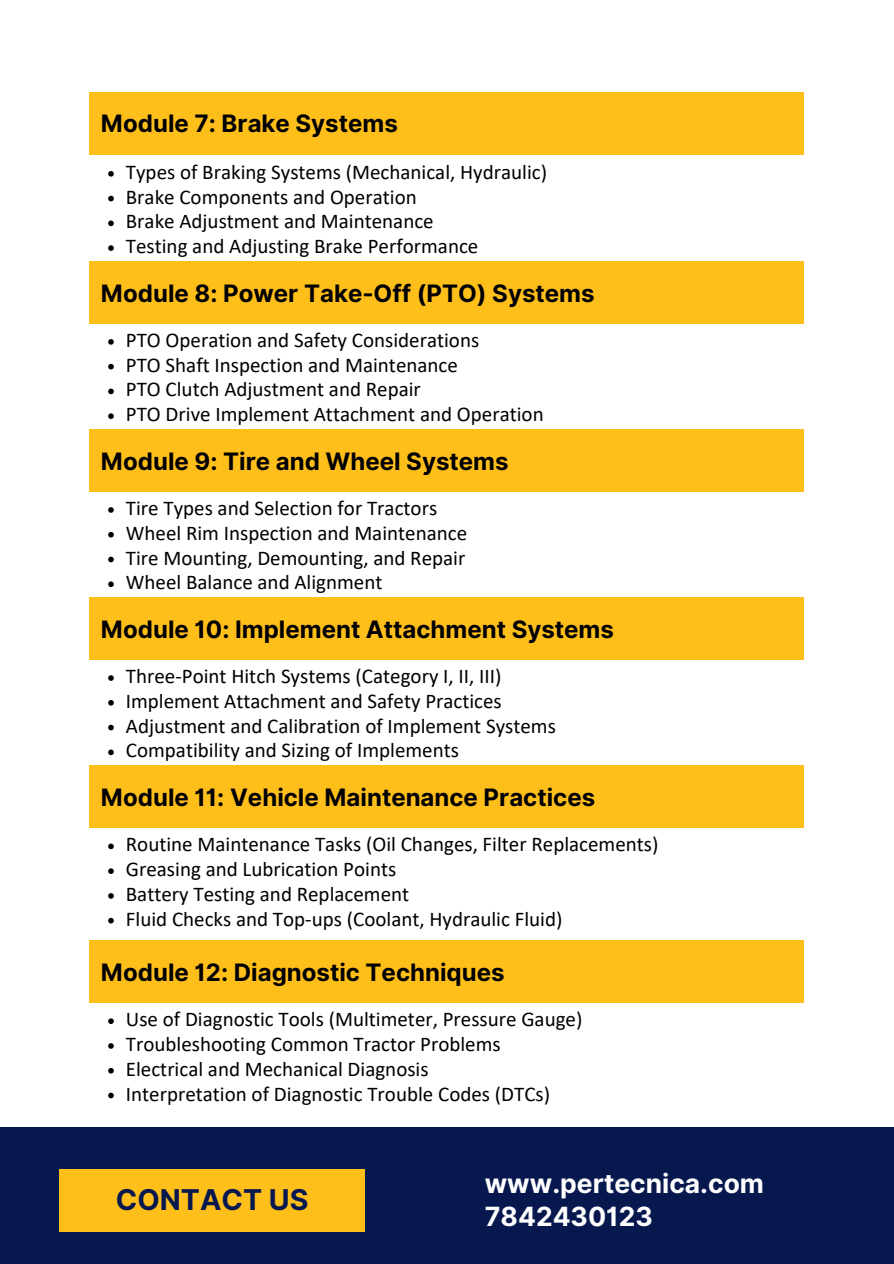
<style>
.page{position:relative;width:894px;height:1264px;background:#fff}
.page>*{position:absolute;margin:0;border:0;box-sizing:border-box;transform-origin:0 0}
.t1{font:700 28.65px "Inter";color:#06184e}
.t2{font:700 26.4px "Inter";color:#fff}
.t3{font:700 24px "Inter";color:#000}
.t4{font:21px "Calibri";color:#000}
</style>
<div class="page">
<div style="left:0;top:1126px;width:893px;height:137px;background:#06184e"></div>
<div style="left:59px;top:1169px;width:306px;height:62px;background:#ffbf1b"></div>
<div style="left:89px;top:93px;width:715px;height:62px;background:#ffbf1b"></div>
<svg style="left:108px;top:171px;width:6px;height:6px"></svg>
<svg style="left:108px;top:196px;width:6px;height:5px"></svg>
<svg style="left:108px;top:220px;width:6px;height:6px"></svg>
<svg style="left:108px;top:245px;width:6px;height:6px"></svg>
<div style="left:89px;top:261px;width:715px;height:62px;background:#ffbf1b"></div>
<svg style="left:108px;top:339px;width:6px;height:6px"></svg>
<svg style="left:108px;top:364px;width:6px;height:5px"></svg>
<svg style="left:108px;top:388px;width:6px;height:6px"></svg>
<svg style="left:108px;top:413px;width:6px;height:6px"></svg>
<div style="left:89px;top:429px;width:715px;height:62px;background:#ffbf1b"></div>
<svg style="left:108px;top:507px;width:6px;height:6px"></svg>
<svg style="left:108px;top:532px;width:6px;height:5px"></svg>
<svg style="left:108px;top:556px;width:6px;height:6px"></svg>
<svg style="left:108px;top:581px;width:6px;height:6px"></svg>
<div style="left:89px;top:597px;width:715px;height:62px;background:#ffbf1b"></div>
<svg style="left:108px;top:675px;width:6px;height:6px"></svg>
<svg style="left:108px;top:700px;width:6px;height:5px"></svg>
<svg style="left:108px;top:724px;width:6px;height:6px"></svg>
<svg style="left:108px;top:749px;width:6px;height:6px"></svg>
<div style="left:89px;top:765px;width:715px;height:62px;background:#ffbf1b"></div>
<svg style="left:108px;top:843px;width:6px;height:6px"></svg>
<svg style="left:108px;top:868px;width:6px;height:6px"></svg>
<svg style="left:108px;top:893px;width:6px;height:5px"></svg>
<svg style="left:108px;top:917px;width:6px;height:6px"></svg>
<div style="left:89px;top:940px;width:715px;height:62px;background:#ffbf1b"></div>
<svg style="left:108px;top:1018px;width:6px;height:6px"></svg>
<svg style="left:108px;top:1043px;width:6px;height:5px"></svg>
<svg style="left:108px;top:1068px;width:6px;height:5px"></svg>
<svg style="left:108px;top:1092px;width:6px;height:6px"></svg>
<p class="t3" style="left:101px;top:108px;width:298px">Module 7: Brake Systems</p>
<p class="t4" style="left:126px;top:163px;width:422px">Types of Braking Systems (Mechanical, Hydraulic)</p>
<h3 class="t4" style="left:126px;top:188px;width:292px">Brake Components and Operation</h3>
<p class="t4" style="left:126px;top:213px;width:309px">Brake Adjustment and Maintenance</p>
<p class="t4" style="left:126px;top:237px;width:354px">Testing and Adjusting Brake Performance</p>
<p class="t3" style="left:101px;top:278px;width:495px">Module 8: Power Take-Off (PTO) Systems</p>
<p class="t4" style="left:126px;top:331px;width:355px">PTO Operation and Safety Considerations</p>
<h3 class="t4" style="left:126px;top:356px;width:333px">PTO Shaft Inspection and Maintenance</h3>
<p class="t4" style="left:126px;top:381px;width:296px">PTO Clutch Adjustment and Repair</p>
<p class="t4" style="left:126px;top:405px;width:419px">PTO Drive Implement Attachment and Operation</p>
<p class="t3" style="left:101px;top:446px;width:409px">Module 9: Tire and Wheel Systems</p>
<p class="t4" style="left:126px;top:499px;width:313px">Tire Types and Selection for Tractors</p>
<h3 class="t4" style="left:126px;top:524px;width:343px">Wheel Rim Inspection and Maintenance</h3>
<p class="t4" style="left:126px;top:549px;width:341px">Tire Mounting, Demounting, and Repair</p>
<p class="t4" style="left:126px;top:573px;width:258px">Wheel Balance and Alignment</p>
<p class="t3" style="left:101px;top:614px;width:514px">Module 10: Implement Attachment Systems</p>
<p class="t4" style="left:126px;top:667px;width:377px">Three-Point Hitch Systems (Category I, II, III)</p>
<h3 class="t4" style="left:126px;top:692px;width:377px">Implement Attachment and Safety Practices</h3>
<p class="t4" style="left:126px;top:717px;width:431px">Adjustment and Calibration of Implement Systems</p>
<p class="t4" style="left:126px;top:741px;width:334px">Compatibility and Sizing of Implements</p>
<p class="t3" style="left:101px;top:783px;width:495px">Module 11: Vehicle Maintenance Practices</p>
<p class="t4" style="left:126px;top:835px;width:534px">Routine Maintenance Tasks (Oil Changes, Filter Replacements)</p>
<h3 class="t4" style="left:126px;top:860px;width:272px">Greasing and Lubrication Points</h3>
<p class="t4" style="left:126px;top:885px;width:285px">Battery Testing and Replacement</p>
<p class="t4" style="left:126px;top:910px;width:438px">Fluid Checks and Top-ups (Coolant, Hydraulic Fluid)</p>
<p class="t3" style="left:101px;top:957px;width:405px">Module 12: Diagnostic Techniques</p>
<p class="t4" style="left:126px;top:1010px;width:458px">Use of Diagnostic Tools (Multimeter, Pressure Gauge)</p>
<h1 class="t4" style="left:126px;top:1035px;width:376px">Troubleshooting Common Tractor Problems</h1>
<h2 class="t4" style="left:126px;top:1060px;width:304px">Electrical and Mechanical Diagnosis</h2>
<h2 class="t4" style="left:126px;top:1084px;width:425px">Interpretation of Diagnostic Trouble Codes (DTCs)</h2>
<p class="t1" style="left:116px;top:1182px;width:194px">CONTACT US</p>
<p class="t2" style="left:484px;top:1167px;width:281px">www.pertecnica.com</p>
<h3 class="t2" style="left:484px;top:1200px;width:169px">7842430123</h3>
</div>
